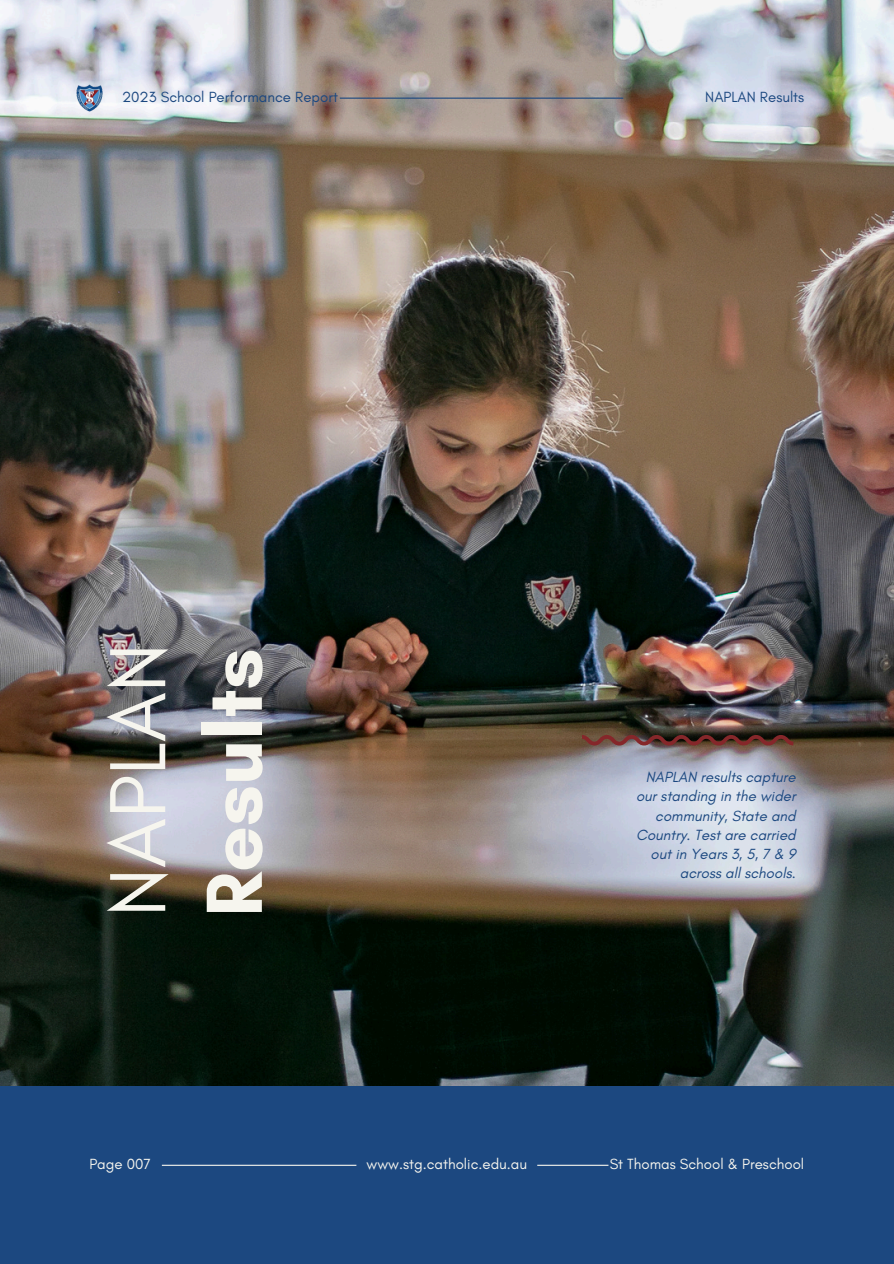
<style>
.page{position:relative;width:894px;height:1264px;background:#fff}
.page>*{position:absolute;margin:0;border:0;box-sizing:border-box;transform-origin:0 0}
.t1{font:700 81px "Glacial Indifference";color:#f6f5ee}
.t2{font:81px "Glacial Indifference";color:#f6f5ee}
.t3{font:italic 15px/19.2px "Glacial Indifference";color:#1c4880;text-align:right}
.t4{font:15px "Glacial Indifference";color:#f6f5ee}
.t5{font:15px "Glacial Indifference";color:#1c4880}
</style>
<div class="page">
<div style="left:0;top:0;width:893px;height:1263px;background:#1c4880"></div>
<img style="left:0;top:0;width:893px;height:1085px">
<hr style="left:339px;top:98px;width:284px;height:1px;background:#1c4880">
<hr style="left:162px;top:1164px;width:194px;height:1px;background:#f6f5ee">
<hr style="left:537px;top:1164px;width:71px;height:1px;background:#f6f5ee">
<img style="left:76px;top:84px;width:26px;height:27px">
<svg style="left:581px;top:735px;width:212px;height:10px"></svg>
<p class="t5" style="left:122px;top:88px;width:217px">2023 School Performance Report</p>
<p class="t2" style="left:88px;top:916px;width:275px;rotate:-90deg">NAPLAN</p>
<h1 class="t1" style="left:185px;top:916px;width:270px;rotate:-90deg">Results</h1>
<p class="t5" style="left:705px;top:88px;width:100px">NAPLAN Results</p>
<p class="t3" style="left:636px;top:767px;width:161px">NAPLAN results capture our standing in the wider community, State and<br>Country. Test are carried out in Years 3, 5, 7 &amp; 9 across all schools.</p>
<p class="t4" style="left:89px;top:1154px;width:63px">Page 007</p>
<p class="t4" style="left:366px;top:1154px;width:162px">www.stg.catholic.edu.au</p>
<p class="t4" style="left:609px;top:1154px;width:196px">St Thomas School &amp; Preschool</p>
</div>
